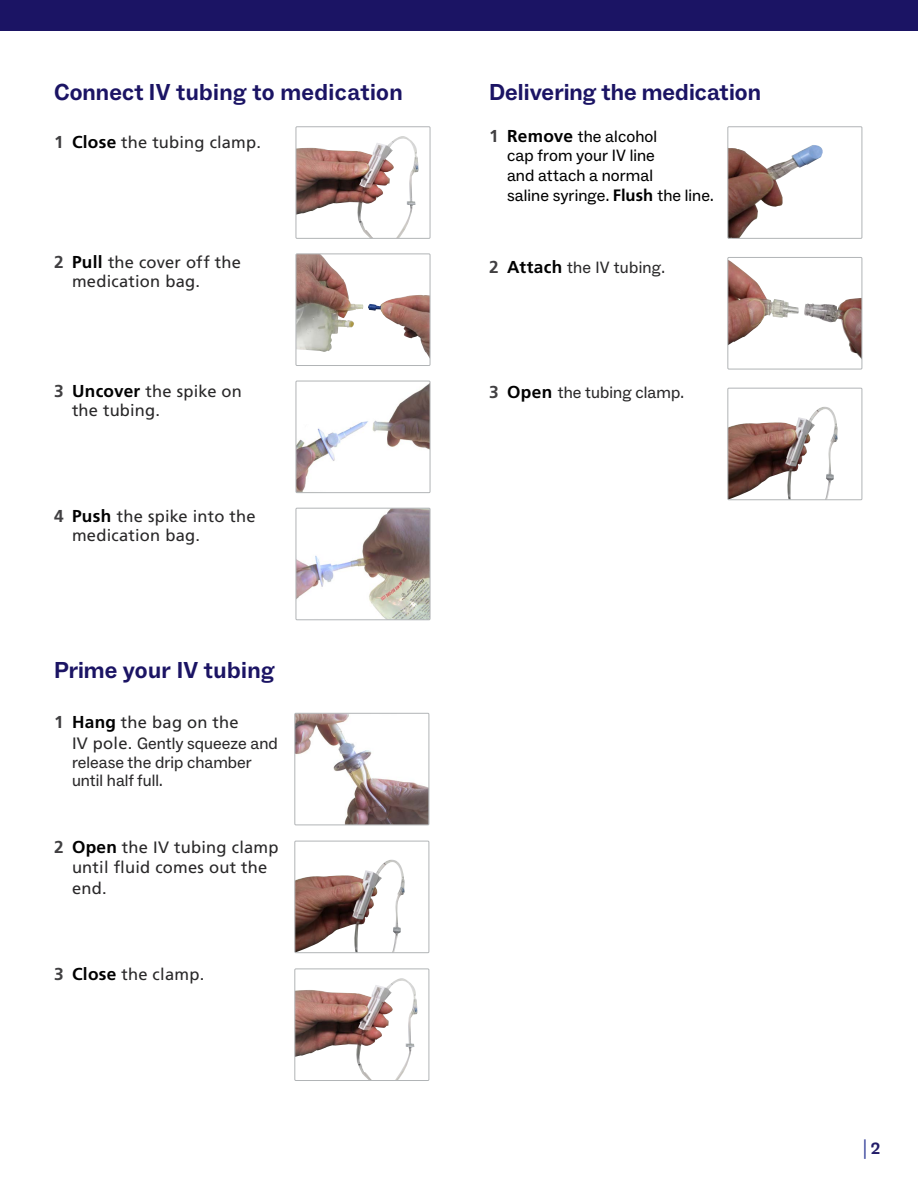
<style>
.page{position:relative;width:918px;height:1188px;background:#fff}
.page>*{position:absolute;margin:0;border:0;box-sizing:border-box;transform-origin:0 0}
.Level_1__h2{font:700 23.25px "ABC Social";letter-spacing:.005em;color:#1b1464}
.t1{font:19.5px "ABC Social";color:#323f99}
.t2{font:16.5px/18.8px "Frutiger LT Std";letter-spacing:.015em;color:#292829}
.t3{font:16.5px/19.8px "ABC Social";letter-spacing:.005em;color:#000}
.t4{font:16.5px/18.8px "ABC Social";letter-spacing:.005em;color:#292829}
.s1{font-weight:700;font-size:17.25px;color:#414042}
.s2{font-weight:700;font-size:17.25px;color:#000}
.s3{font-family:"ABC Social"}
.s4{font-family:"Frutiger LT Std";font-weight:700;font-size:17.25px;color:#414042}
.s5{font-family:"Frutiger LT Std";font-weight:700;font-size:17.25px}
.s6{font-family:"Frutiger LT Std";font-weight:700}
.s7{font-family:"Frutiger LT Std";font-weight:700;font-size:17.25px;color:#000}
.s8{font-weight:700;font-size:16.5px;color:#231d69}
</style>
<div class="page">
<div style="left:0;top:0;width:918px;height:31px;background:#1b1464"></div>
<img style="left:298px;top:255px;width:131px;height:102px">
<div style="left:296px;top:253px;width:135px;height:113px;border:1px solid #b1b4b6"></div>
<img style="left:298px;top:383px;width:131px;height:108px">
<div style="left:296px;top:381px;width:135px;height:112px;border:1px solid #b1b4b6"></div>
<img style="left:298px;top:510px;width:131px;height:108px">
<div style="left:296px;top:508px;width:135px;height:112px;border:1px solid #b1b4b6"></div>
<img style="left:296px;top:715px;width:131px;height:108px">
<div style="left:294px;top:713px;width:135px;height:112px;border:1px solid #b1b4b6"></div>
<img style="left:296px;top:859px;width:109px;height:92px">
<div style="left:294px;top:841px;width:135px;height:112px;border:1px solid #b1b4b6"></div>
<img style="left:296px;top:978px;width:122px;height:101px">
<div style="left:294px;top:968px;width:135px;height:113px;border:1px solid #b1b4b6"></div>
<img style="left:729px;top:145px;width:94px;height:92px">
<div style="left:727px;top:126px;width:135px;height:113px;border:1px solid #b1b4b6"></div>
<img style="left:729px;top:260px;width:131px;height:97px">
<div style="left:727px;top:257px;width:135px;height:113px;border:1px solid #b1b4b6"></div>
<img style="left:729px;top:406px;width:109px;height:92px">
<div style="left:727px;top:388px;width:135px;height:112px;border:1px solid #b1b4b6"></div>
<img style="left:298px;top:136px;width:121px;height:101px">
<div style="left:296px;top:126px;width:135px;height:113px;border:1px solid #b1b4b6"></div>
<p class="Level_1__h2" style="left:54px;top:78px;width:350px">Connect IV tubing to medication</p>
<p class="t2" style="left:54px;top:133px;width:208px"><span class="s1">1</span> <span class="s2">Close</span> the tubing clamp.</p>
<p class="t2" style="left:72px;top:253px;width:171px;text-indent:-18px"><span class="s1">2</span> <span class="s2">Pull</span> the cover off the medication bag.</p>
<p class="t2" style="left:72px;top:382px;width:172px;text-indent:-18px"><span class="s1">3</span> <span class="s2">Uncover</span> the spike on the tubing.</p>
<p class="t2" style="left:72px;top:507px;width:185px;text-indent:-18px"><span class="s1">4</span> <span class="s2">Push</span> the spike into the medication bag.</p>
<p class="Level_1__h2" style="left:54px;top:656px;width:222px">Prime your IV tubing</p>
<p class="t2" style="left:72px;top:711px;width:207px;line-height:21.1px;text-indent:-18px"><span class="s1">1</span> <span class="s2">Hang</span> the bag on the<br>IV pole. <span class="s3">Gently squeeze and</span></p>
<p class="t4" style="left:72px;top:753px;width:181px">release the drip chamber until half full.</p>
<p class="t2" style="left:72px;top:837px;width:208px;line-height:20.5px;text-indent:-18px"><span class="s1">2</span> <span class="s2">Open</span> the IV tubing clamp until fluid comes out the end.</p>
<p class="t2" style="left:54px;top:965px;width:152px"><span class="s1">3</span> <span class="s2">Close</span> the clamp.</p>
<p class="Level_1__h2" style="left:489px;top:78px;width:274px">Delivering the medication</p>
<p class="t3" style="left:507px;top:126px;width:208px;text-indent:-18px"><span class="s4">1</span> <span class="s5">Remove</span> the alcohol<br>cap from your IV line<br>and attach a normal<br>saline syringe. <span class="s6">Flush</span> the line.</p>
<p class="t4" style="left:489px;top:258px;width:177px"><span class="s4">2</span> <span class="s7">Attach</span> the IV tubing.</p>
<p class="t4" style="left:489px;top:384px;width:197px"><span class="s4">3</span> <span class="s7">Open</span> the tubing clamp.</p>
<p class="t1" style="left:863px;top:1135px;width:19px">|<span class="s8">2</span></p>
</div>
